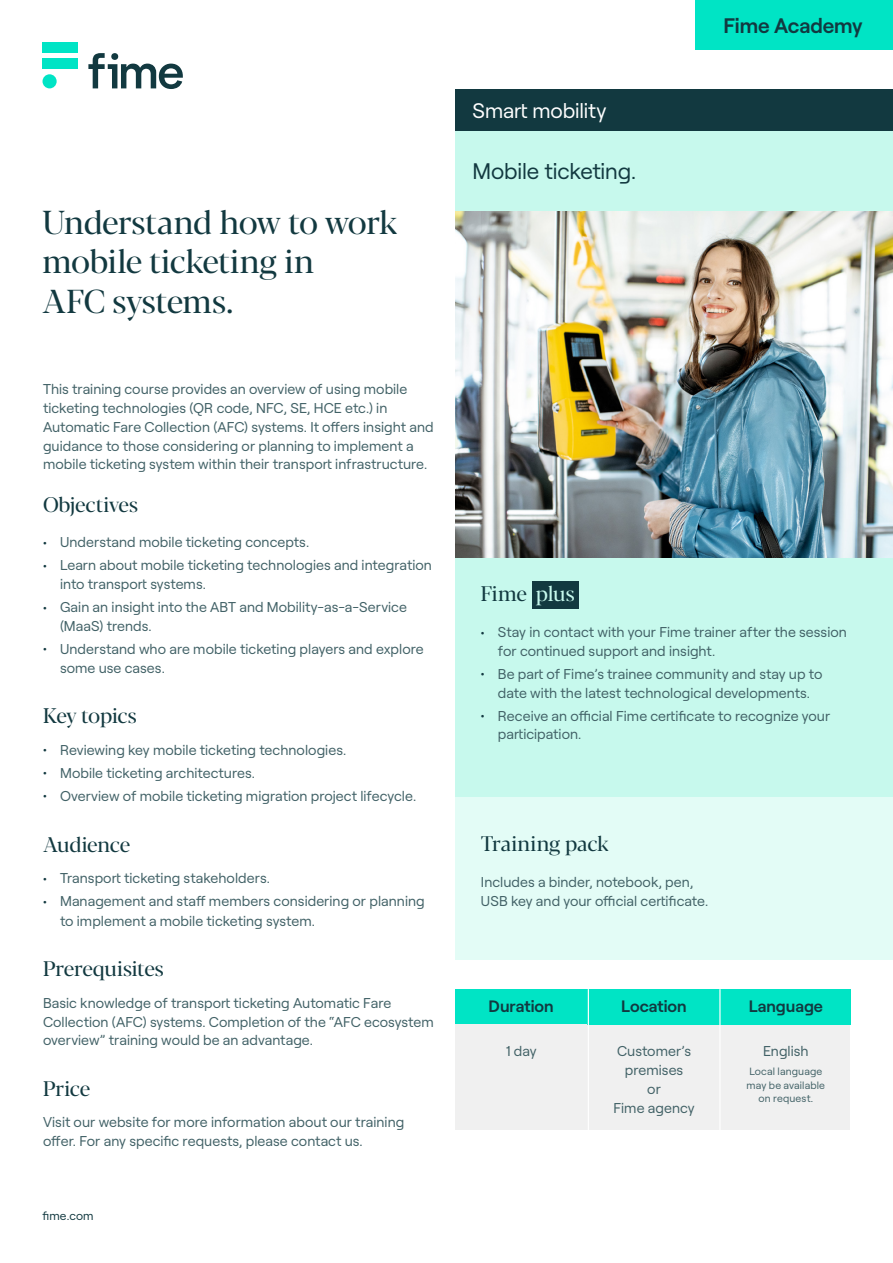
<style>
.page{position:relative;width:893px;height:1263px;background:#fff}
.page>*{position:absolute;margin:0;border:0;box-sizing:border-box;transform-origin:0 0}
.Document_title{font:33px/39.6px "Blacker Pro Dis";letter-spacing:-.02em;color:#123940}
.Document_title-2{font:22.5px "Roobert";letter-spacing:-.01em;color:#123940}
.sous_titre{font:21px "Blacker Pro Dis";letter-spacing:-.015em;color:#123940}
.Document_title-3{font:21px "Blacker Pro Dis";letter-spacing:-.015em;color:#123940}
.Document_title-4{font:21px "Roobert";letter-spacing:-.005em;color:#fff}
.Document_title-5{font:600 21px "Roobert";letter-spacing:-.005em;color:#123940}
.Bodycopy__4mm_spacing{font:600 16.5px "Roobert";letter-spacing:-.005em;color:#123940}
.sous_titre-2{font:14.25px/18.8px "Roobert";letter-spacing:.005em;color:#416166}
.Bodycopy__4mm_spacing-2{font:14.25px/18.8px "Roobert";letter-spacing:.005em;color:#416166}
.t1{font:12px "Roobert";color:#123940}
.Bodycopy__4mm_spacing-3{font:10.5px "Roobert";letter-spacing:.015em;color:#416166}
.s1{color:#123940}
.s2{color:#c7f9ed}
</style>
<div class="page">
<div style="left:43px;top:58px;width:35px;height:11px;background:#00e4c5"></div>
<div style="left:43px;top:43px;width:35px;height:10px;background:#00e4c5"></div>
<div style="left:43px;top:74px;width:14px;height:14px;background:#00e4c5;border-radius:50%"></div>
<svg style="left:88px;top:53px;width:95px;height:36px"></svg>
<img style="left:455px;top:210px;width:438px;height:348px">
<div style="left:455px;top:131px;width:438px;height:79px;background:#c7f9ed"></div>
<div style="left:696px;top:0;width:197px;height:50px;background:#00e4c5"></div>
<div style="left:455px;top:89px;width:438px;height:42px;background:#123940"></div>
<div style="left:455px;top:558px;width:438px;height:239px;background:#c7f9ed"></div>
<div style="left:455px;top:797px;width:438px;height:162px;background:#e3fcf6"></div>
<div style="left:455px;top:989px;width:132px;height:35px;background:#00e4c5"></div>
<div style="left:455px;top:1025px;width:395px;height:105px;background:#f0f0f0"></div>
<div style="left:588px;top:989px;width:131px;height:35px;background:#00e4c5"></div>
<div style="left:719px;top:989px;width:131px;height:35px;background:#00e4c5"></div>
<hr style="left:588px;top:989px;width:1px;height:142px;background:#fff">
<hr style="left:719px;top:989px;width:2px;height:142px;background:#fff">
<div style="left:532px;top:582px;width:47px;height:27px;background:#123940"></div>
<p class="Document_title" style="left:43px;top:201px;width:357px">Understand how to work mobile ticketing in<br>AFC systems.</p>
<p class="sous_titre-2" style="left:43px;top:379px;width:392px">This training course provides an overview of using mobile ticketing technologies (QR code, NFC, SE, HCE etc.) in Automatic Fare Collection (AFC) systems. It offers insight and guidance to those considering or planning to implement a mobile ticketing system within their transport infrastructure.</p>
<p class="sous_titre" style="left:43px;top:490px;width:96px">Objectives</p>
<p class="sous_titre-2" style="left:43px;top:532px;width:268px"><span class="s1">•</span> Understand mobile ticketing concepts.</p>
<p class="sous_titre-2" style="left:60px;top:555px;width:373px;text-indent:-17px"><span class="s1">•</span> Learn about mobile ticketing technologies and integration into transport systems.</p>
<p class="sous_titre-2" style="left:60px;top:596px;width:348px;text-indent:-17px"><span class="s1">•</span> Gain an insight into the ABT and Mobility-as-a-Service (MaaS) trends.</p>
<p class="sous_titre-2" style="left:60px;top:638px;width:365px;text-indent:-17px"><span class="s1">•</span> Understand who are mobile ticketing players and explore some use cases.</p>
<p class="sous_titre" style="left:43px;top:702px;width:95px">Key topics</p>
<p class="sous_titre-2" style="left:43px;top:739px;width:305px"><span class="s1">•</span> Reviewing key mobile ticketing technologies.</p>
<p class="sous_titre-2" style="left:43px;top:762px;width:214px"><span class="s1">•</span> Mobile ticketing architectures.</p>
<p class="sous_titre-2" style="left:43px;top:785px;width:375px"><span class="s1">•</span> Overview of mobile ticketing migration project lifecycle.</p>
<p class="sous_titre" style="left:43px;top:830px;width:89px">Audience</p>
<p class="sous_titre-2" style="left:43px;top:867px;width:229px"><span class="s1">•</span> Transport ticketing stakeholders.</p>
<p class="sous_titre-2" style="left:60px;top:890px;width:366px;line-height:19.5px;text-indent:-17px"><span class="s1">•</span> Management and staff members considering or planning to implement a mobile ticketing system.</p>
<p class="sous_titre" style="left:43px;top:955px;width:122px">Prerequisites</p>
<p class="Bodycopy__4mm_spacing-2" style="left:43px;top:992px;width:392px">Basic knowledge of transport ticketing Automatic Fare<br>Collection (AFC) systems. Completion of the “AFC ecosystem overview” training would be an advantage.</p>
<p class="sous_titre" style="left:43px;top:1075px;width:49px">Price</p>
<p class="Bodycopy__4mm_spacing-2" style="left:43px;top:1112px;width:363px">Visit our website for more information about our training offer. For any specific requests, please contact us.</p>
<p class="t1" style="left:43px;top:1207px;width:53px">fime.com</p>
<p class="Document_title-4" style="left:473px;top:95px;width:135px">Smart mobility</p>
<p class="Document_title-2" style="left:473px;top:154px;width:165px">Mobile ticketing.</p>
<p class="Document_title-5" style="left:723px;top:9px;width:141px">Fime Academy</p>
<p class="Document_title-3" style="left:481px;top:580px;width:95px">Fime <span class="s2">plus</span></p>
<p class="sous_titre-2" style="left:498px;top:622px;width:350px;text-indent:-17px"><span class="s1">•</span> Stay in contact with your Fime trainer after the session for continued support and insight.</p>
<p class="sous_titre-2" style="left:481px;top:663px;width:343px;text-align:center"><span class="s1">•</span> Be part of Fime’s trainee community and stay up to date with the latest technological developments.</p>
<p class="sous_titre-2" style="left:498px;top:705px;width:334px;text-indent:-17px"><span class="s1">•</span> Receive an official Fime certificate to recognize your participation.</p>
<p class="Document_title-3" style="left:481px;top:830px;width:130px">Training pack</p>
<p class="Bodycopy__4mm_spacing-2" style="left:481px;top:872px;width:229px">Includes a binder, notebook, pen,<br>USB key and your official certificate.</p>
<p class="Bodycopy__4mm_spacing" style="left:489px;top:993px;width:67px">Duration</p>
<p class="Bodycopy__4mm_spacing-2" style="left:506px;top:1041px;width:32px">1 day</p>
<p class="Bodycopy__4mm_spacing" style="left:621px;top:993px;width:67px">Location</p>
<p class="Bodycopy__4mm_spacing-2" style="left:617px;top:1041px;width:75px;text-align:center">Customer’s premises</p>
<p class="Bodycopy__4mm_spacing-2" style="left:647px;top:1078px;width:15px">or</p>
<p class="Bodycopy__4mm_spacing-2" style="left:613px;top:1097px;width:83px">Fime agency</p>
<p class="Bodycopy__4mm_spacing" style="left:749px;top:993px;width:76px">Language</p>
<p class="Bodycopy__4mm_spacing-2" style="left:763px;top:1041px;width:47px">English</p>
<p class="Bodycopy__4mm_spacing-3" style="left:749px;top:1063px;width:75px">Local language</p>
<p class="Bodycopy__4mm_spacing-3" style="left:747px;top:1077px;width:80px">may be available</p>
<p class="Bodycopy__4mm_spacing-3" style="left:758px;top:1090px;width:56px">on request.</p>
</div>
